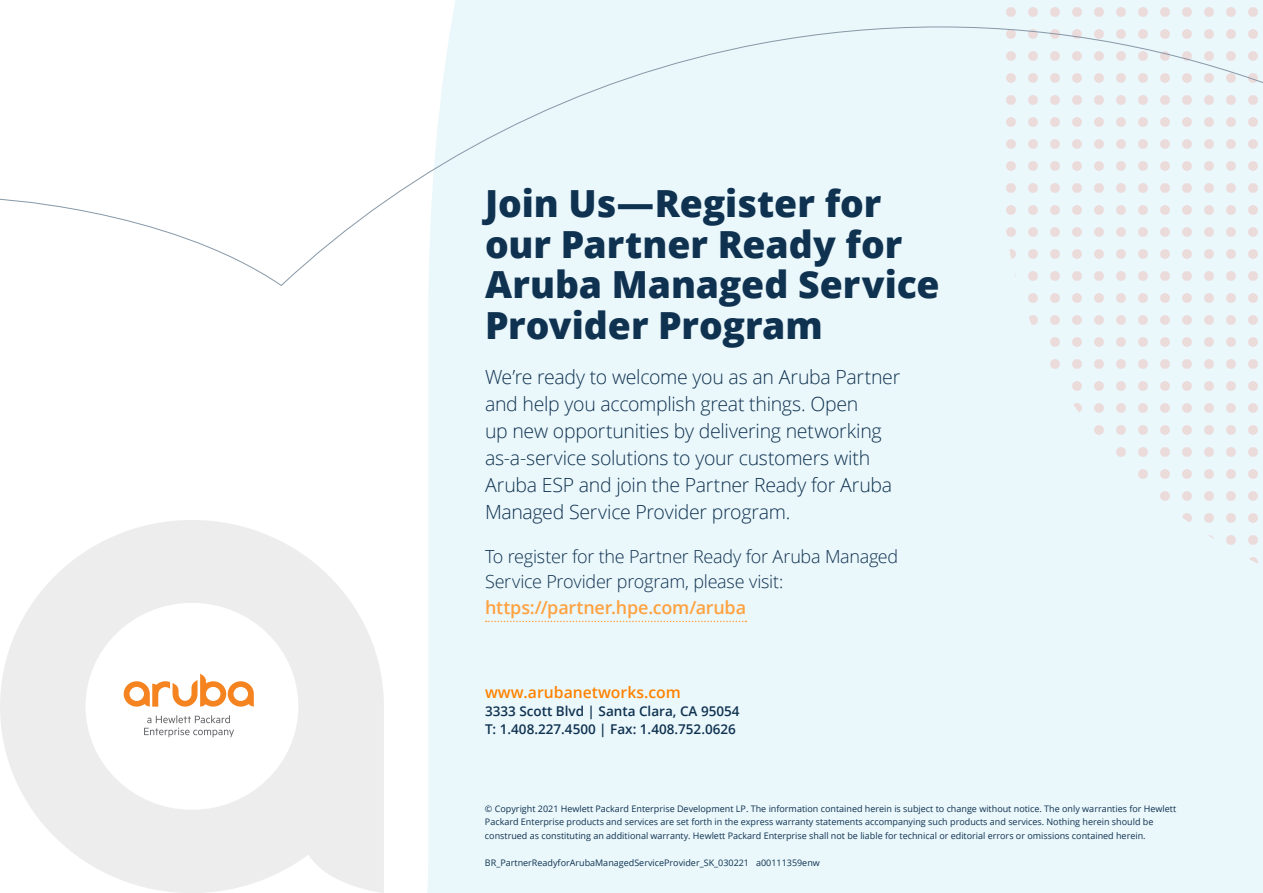
<style>
.page{position:relative;width:1263px;height:893px;background:#fff}
.page>*{position:absolute;margin:0;border:0;box-sizing:border-box;transform-origin:0 0}
.t1{font:800 37.35px/40.7px "Open Sans";color:#0f3250}
.t2{font:300 19.5px/27px "Open Sans";letter-spacing:-.015em;color:#0f3250}
.t3{font:300 18px/25.5px "Open Sans";letter-spacing:-.015em;color:#0f3250}
.t4{font:600 18px "Open Sans";letter-spacing:-.015em;color:#ffa240}
.t5{font:600 15.75px "Open Sans";color:#ff8300}
.t6{font:600 13.5px/18px "Open Sans";color:#0f3250}
.t7{font:9px/13.5px "Open Sans";color:#0f3250}
.t8{font:9px "Open Sans";color:#0f3250}
.s1{font-style:inherit}
</style>
<div class="page">
<div style="left:427px;top:0;width:836px;height:893px;background:#eaf7fb"></div>
<svg style="left:486px;top:621px;width:260px;height:1px"></svg>
<svg style="left:999px;top:0;width:264px;height:578px;fill:#eaf7fb"></svg>
<svg style="left:0;top:26px;width:1263px;height:260px"></svg>
<svg style="left:0;top:520px;width:384px;height:373px;fill:#ededee"></svg>
<h1 class="t1" style="left:485px;top:181px;width:456px">Join Us—Register for our Partner Ready for<br>Aruba Managed Service<br>Provider Program</h1>
<p class="t2" style="left:485px;top:363px;width:417px">We’re ready to welcome you as an Aruba Partner and help you accomplish great things. Open<br>up new opportunities by delivering networking as-a-service solutions to your customers with Aruba ESP and join the Partner Ready for Aruba Managed Service Provider program.</p>
<h3 class="t3" style="left:485px;top:543px;width:415px">To register for the Partner Ready for Aruba Managed<br>Service Provider program, please visit:</h3>
<h3 class="t4" style="left:485px;top:595px;width:263px">https://partner.hpe.com/aruba</h3>
<h3 class="t5" style="left:485px;top:681px;width:197px">www.arubanetworks.com</h3>
<h3 class="t6" style="left:485px;top:701px;width:256px">3333 Scott Blvd | Santa Clara, CA 95054<br>T: 1.408.227.4500 | Fax: 1.408.752.0626</h3>
<p class="t7" style="left:485px;top:802px;width:693px">© Copyright 202<span class="s1">1</span> Hewlett Packard Enterprise Development LP. The information contained herein is subject to change without notice. The only warranties for Hewlett<br>Packard Enterprise products and services are set forth in the express warranty statements accompanying such products and services. Nothing herein should be construed as constituting an additional warranty. Hewlett Packard Enterprise shall not be liable for technical or editorial errors or omissions contained herein.</p>
<p class="t8" style="left:485px;top:856px;width:336px">BR_PartnerReadyforArubaManagedServiceProvider_SK_030221 a00111359enw</p>
</div>
